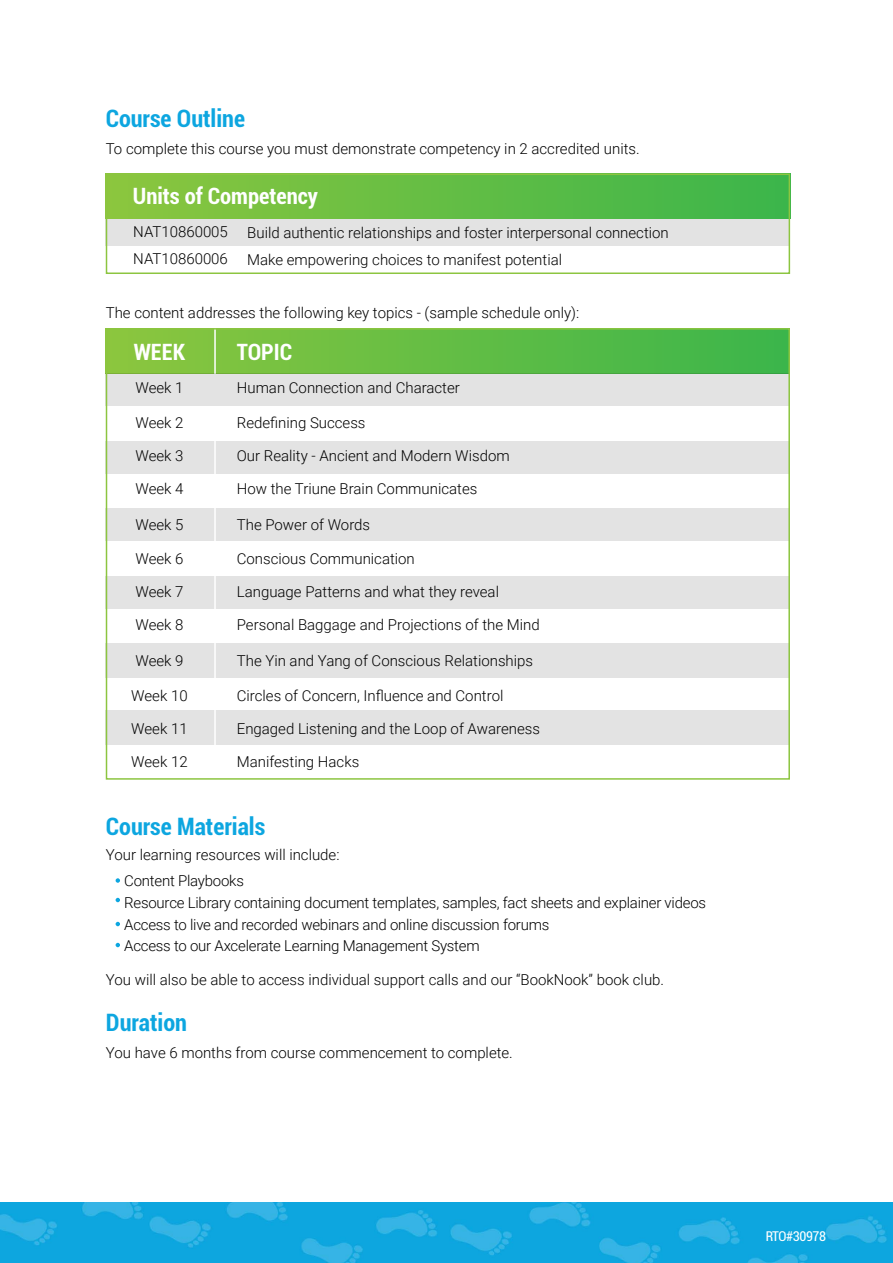
<style>
.page{position:relative;width:893px;height:1263px;background:#fff}
.page>*{position:absolute;margin:0;border:0;box-sizing:border-box;transform-origin:0 0}
.t1{font:700 condensed 24px "Roboto";color:#0da6e0}
.t2{font:700 condensed 22.5px "Roboto";color:#fff}
.t3{font:300 15px/21.8px "Roboto";color:#000}
.t4{font:condensed 13.5px "Roboto";letter-spacing:-.03em;color:#fff}
</style>
<div class="page">
<img style="left:0;top:1202px;width:893px;height:61px">
<div style="left:106px;top:218px;width:684px;height:28px;background:#e3e3e3"></div>
<div style="left:106px;top:174px;width:684px;height:44px;background:linear-gradient(to right,#8cc63e,#3bb54b)"></div>
<div style="left:106px;top:174px;width:684px;height:100px;border:2px solid #8cc540"></div>
<svg style="left:116px;top:878px;width:4px;height:5px"></svg>
<svg style="left:116px;top:898px;width:4px;height:4px"></svg>
<svg style="left:116px;top:922px;width:4px;height:4px"></svg>
<svg style="left:116px;top:943px;width:4px;height:4px"></svg>
<div style="left:106px;top:441px;width:684px;height:32px;background:#e3e3e3"></div>
<div style="left:106px;top:508px;width:684px;height:33px;background:#e3e3e3"></div>
<div style="left:106px;top:576px;width:684px;height:32px;background:#e3e3e3"></div>
<div style="left:106px;top:328px;width:684px;height:45px;background:linear-gradient(to right,#8cc63e,#3bb54b)"></div>
<div style="left:106px;top:643px;width:684px;height:35px;background:#e3e3e3"></div>
<div style="left:106px;top:711px;width:684px;height:34px;background:#e3e3e3"></div>
<hr style="left:214px;top:328px;width:2px;height:452px;background:#fff">
<div style="left:106px;top:373px;width:684px;height:33px;background:#e3e3e3"></div>
<div style="left:106px;top:328px;width:684px;height:452px;border:2px solid #8cc540"></div>
<h1 class="t1" style="left:106px;top:101px;width:141px">Course Outline</h1>
<p class="t3" style="left:106px;top:137px;width:535px">To complete this course you must demonstrate competency in 2 accredited units.</p>
<h2 class="t2" style="left:133px;top:180px;width:187px">Units of Competency</h2>
<p class="t3" style="left:133px;top:221px;width:96px">NAT10860005</p>
<p class="t3" style="left:247px;top:221px;width:423px">Build authentic relationships and foster interpersonal connection</p>
<p class="t3" style="left:133px;top:248px;width:96px">NAT10860006</p>
<p class="t3" style="left:247px;top:248px;width:316px">Make empowering choices to manifest potential</p>
<p class="t3" style="left:106px;top:301px;width:475px">The content addresses the following key topics - (sample schedule only):</p>
<h2 class="t2" style="left:237px;top:336px;width:57px">TOPIC</h2>
<h2 class="t2" style="left:134px;top:336px;width:53px">WEEK</h2>
<p class="t3" style="left:135px;top:377px;width:50px">Week 1</p>
<p class="t3" style="left:237px;top:377px;width:225px">Human Connection and Character</p>
<p class="t3" style="left:135px;top:411px;width:50px">Week 2</p>
<p class="t3" style="left:237px;top:411px;width:130px">Redefining Success</p>
<p class="t3" style="left:135px;top:444px;width:50px">Week 3</p>
<p class="t3" style="left:237px;top:444px;width:274px">Our Reality - Ancient and Modern Wisdom</p>
<p class="t3" style="left:135px;top:477px;width:50px">Week 4</p>
<p class="t3" style="left:237px;top:477px;width:242px">How the Triune Brain Communicates</p>
<p class="t3" style="left:135px;top:513px;width:50px">Week 5</p>
<p class="t3" style="left:237px;top:513px;width:135px">The Power of Words</p>
<p class="t3" style="left:135px;top:548px;width:50px">Week 6</p>
<p class="t3" style="left:237px;top:548px;width:180px">Conscious Communication</p>
<p class="t3" style="left:135px;top:581px;width:50px">Week 7</p>
<p class="t3" style="left:237px;top:581px;width:264px">Language Patterns and what they reveal</p>
<p class="t3" style="left:135px;top:614px;width:50px">Week 8</p>
<p class="t3" style="left:237px;top:614px;width:304px">Personal Baggage and Projections of the Mind</p>
<p class="t3" style="left:135px;top:650px;width:50px">Week 9</p>
<p class="t3" style="left:237px;top:650px;width:298px">The Yin and Yang of Conscious Relationships</p>
<p class="t3" style="left:131px;top:684px;width:58px">Week 10</p>
<p class="t3" style="left:237px;top:684px;width:268px">Circles of Concern, Influence and Control</p>
<p class="t3" style="left:131px;top:717px;width:58px">Week 11</p>
<p class="t3" style="left:237px;top:717px;width:305px">Engaged Listening and the Loop of Awareness</p>
<p class="t3" style="left:131px;top:750px;width:58px">Week 12</p>
<p class="t3" style="left:237px;top:750px;width:124px">Manifesting Hacks</p>
<h1 class="t1" style="left:106px;top:809px;width:161px">Course Materials</h1>
<p class="t3" style="left:124px;top:841px;width:217px;line-height:26.1px;text-indent:-18px">Your learning resources will include:<br>Content Playbooks</p>
<p class="t3" style="left:124px;top:891px;width:583px">Resource Library containing document templates, samples, fact sheets and explainer videos<br>Access to live and recorded webinars and online discussion forums<br>Access to our Axcelerate Learning Management System</p>
<p class="t3" style="left:106px;top:968px;width:560px">You will also be able to access individual support calls and our “BookNook” book club.</p>
<h1 class="t1" style="left:106px;top:1006px;width:83px">Duration</h1>
<p class="t3" style="left:106px;top:1041px;width:408px">You have 6 months from course commencement to complete.</p>
<p class="t4" style="left:766px;top:1227px;width:62px">RTO#30978</p>
</div>
